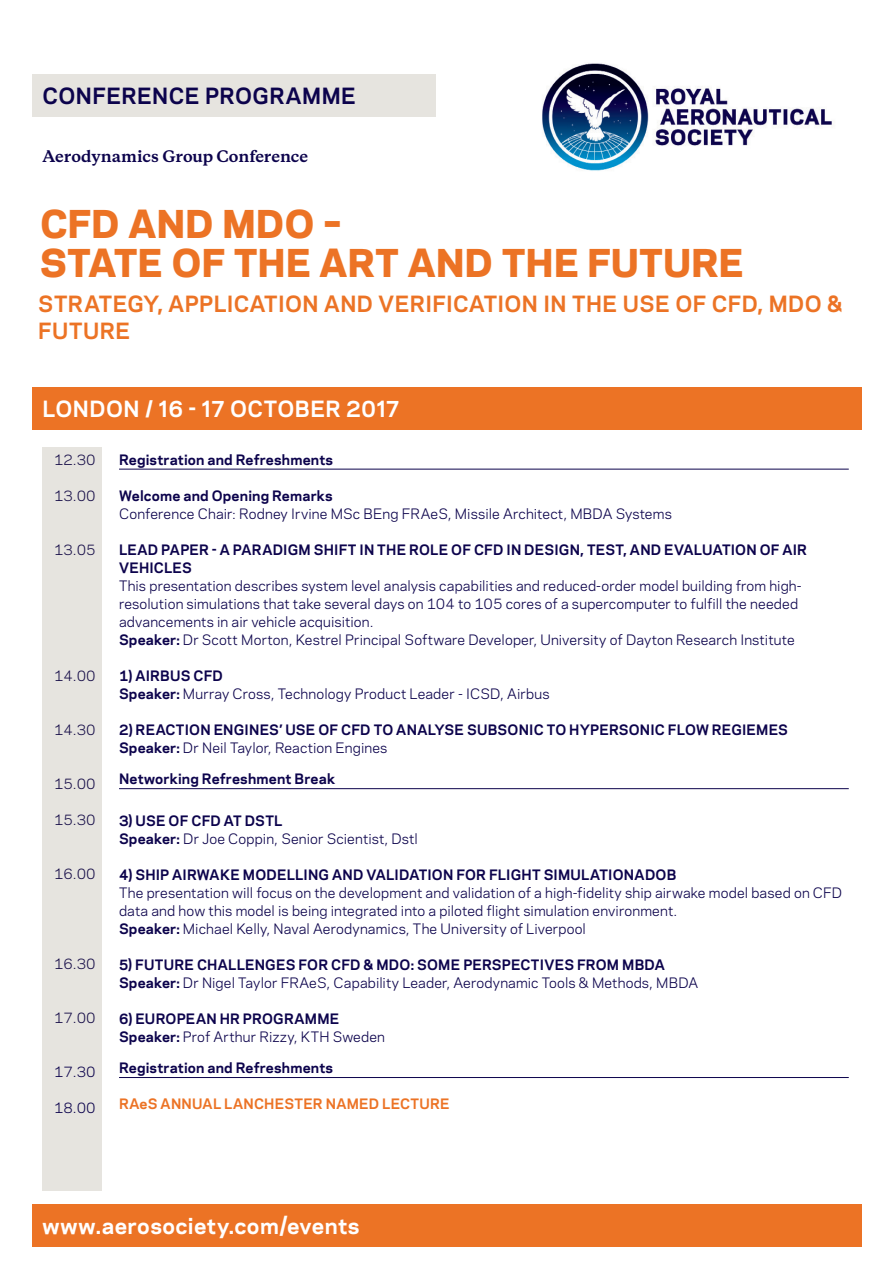
<style>
.page{position:relative;width:893px;height:1263px;background:#fff}
.page>*{position:absolute;margin:0;border:0;box-sizing:border-box;transform-origin:0 0}
._2__Conference_Title{font:800 36px "Galaxie Polaris";letter-spacing:.03em;color:#ec7325}
._3__Subtitle{font:700 21px/27px "Galaxie Polaris";letter-spacing:.02em;color:#ec7325}
._4__Location___Date{font:700 21px "Galaxie Polaris";letter-spacing:.02em;color:#fff}
._4__Location___Date-2{font:700 21px "Galaxie Polaris";letter-spacing:.02em;color:#0c034c}
._1__Conference_Organ{font:700 15px "Galaxie Copernicus";letter-spacing:-.005em;color:#0c034c}
.PROG_5__Session_Titl{font:13.5px/18px "Galaxie Polaris";letter-spacing:.01em;color:#0c034c}
.PROG_2__Breaks{font:700 13.5px/18px "Galaxie Polaris";letter-spacing:.015em;color:#0c034c}
.PROG_5__Session_Titl-2{font:700 13.5px/18px "Galaxie Polaris";letter-spacing:.01em;color:#0c034c}
.PROG_2__Breaks-2{font:13.5px/18px "Galaxie Polaris";letter-spacing:.01em;color:#0c034c}
._5__Speaker_Names{font:13.5px/18px "Galaxie Polaris";letter-spacing:.01em;color:#0c034c}
.PROG_1__Times{font:13.5px "Galaxie Polaris";color:#170e48}
.PROG_2__Breaks-3{font:700 13.5px "Galaxie Polaris";letter-spacing:.02em;color:#ec7325}
.PROG_1__Times-2{font:13.5px "Galaxie Polaris";color:#0c034c}
.s1{font-weight:700}
.s2{font-weight:400}
</style>
<div class="page">
<div style="left:32px;top:1204px;width:829px;height:43px;background:#ec7325"></div>
<div style="left:32px;top:74px;width:404px;height:43px;background:#e6e4df"></div>
<div style="left:32px;top:387px;width:829px;height:42px;background:#ec7325"></div>
<hr style="left:119px;top:469px;width:730px;height:1px;background:#0c034c">
<hr style="left:119px;top:788px;width:730px;height:1px;background:#0c034c">
<hr style="left:119px;top:1077px;width:730px;height:1px;background:#0c034c">
<div style="left:43px;top:447px;width:59px;height:744px;background:#e6e4df"></div>
<img style="left:542px;top:63px;width:290px;height:108px">
<p class="_4__Location___Date-2" style="left:43px;top:80px;width:315px">CONFERENCE PROGRAMME</p>
<p class="_1__Conference_Organ" style="left:43px;top:146px;width:267px">Aerodynamics Group Conference</p>
<p class="_2__Conference_Title" style="left:40px;top:194px;width:303px">CFD AND MDO –</p>
<p class="_2__Conference_Title" style="left:40px;top:233px;width:704px">STATE OF THE ART AND THE FUTURE</p>
<p class="_3__Subtitle" style="left:38px;top:289px;width:806px">STRATEGY, APPLICATION AND VERIFICATION IN THE USE OF CFD, MDO &amp;<br>FUTURE</p>
<p class="_4__Location___Date" style="left:43px;top:393px;width:358px">LONDON / 16 - 17 OCTOBER 2017</p>
<p class="PROG_2__Breaks" style="left:119px;top:450px;width:216px">Registration and Refreshments</p>
<p class="PROG_5__Session_Titl-2" style="left:119px;top:486px;width:215px">Welcome and Opening Remarks</p>
<p class="PROG_5__Session_Titl" style="left:119px;top:504px;width:554px">Conference Chair: Rodney Irvine MSc BEng FRAeS, Missile Architect, MBDA Systems</p>
<p class="PROG_5__Session_Titl" style="left:119px;top:540px;width:689px"><span class="s1">LEAD PAPER - A PARADIGM SHIFT IN THE ROLE OF CFD IN DESIGN, TEST, AND EVALUATION OF AIR VEHICLES<br></span>This presentation describes system level analysis capabilities and reduced-order model building from high&shy;resolution simulations that take several days on 104 to 105 cores of a supercomputer to fulfill the needed advancements in air vehicle acquisition.<br><span class="s1">Speaker:</span> Dr Scott Morton, Kestrel Principal Software Developer, University of Dayton Research Institute</p>
<p class="PROG_5__Session_Titl" style="left:119px;top:666px;width:432px"><span class="s1">1) AIRBUS CFD<br>Speaker:</span> Murray Cross, Technology Product Leader - ICSD, Airbus</p>
<p class="PROG_5__Session_Titl-2" style="left:119px;top:720px;width:670px">2) REACTION ENGINES’ USE OF CFD TO ANALYSE SUBSONIC TO HYPERSONIC FLOW REGIEMES<br>Speaker: <span class="s2">Dr Neil Taylor, Reaction Engines</span></p>
<p class="PROG_2__Breaks" style="left:119px;top:769px;width:218px">Networking Refreshment Break</p>
<p class="_5__Speaker_Names" style="left:119px;top:811px;width:300px"><span class="s1">3) USE OF CFD AT DSTL<br>Speaker:</span> Dr Joe Coppin, Senior Scientist, Dstl</p>
<p class="PROG_5__Session_Titl" style="left:119px;top:865px;width:725px"><span class="s1">4) SHIP AIRWAKE MODELLING AND VALIDATION FOR FLIGHT SIMULATIONADOB<br></span>The presentation will focus on the development and validation of a high-fidelity ship airwake model based on CFD data and how this model is being integrated into a piloted flight simulation environment.<br><span class="s1">Speaker:</span> Michael Kelly, Naval Aerodynamics, The University of Liverpool</p>
<p class="PROG_2__Breaks-2" style="left:119px;top:955px;width:581px"><span class="s1">5) FUTURE CHALLENGES FOR CFD &amp; MDO: SOME PERSPECTIVES FROM MBDA<br>Speaker:</span> Dr Nigel Taylor FRAeS, Capability Leader, Aerodynamic Tools &amp; Methods, MBDA</p>
<p class="PROG_2__Breaks" style="left:119px;top:1008px;width:267px">6) EUROPEAN HR PROGRAMME<br>Speaker: <span class="s2">Prof Arthur Rizzy, KTH Sweden</span></p>
<p class="PROG_2__Breaks" style="left:119px;top:1058px;width:216px">Registration and Refreshments</p>
<p class="PROG_2__Breaks-3" style="left:119px;top:1094px;width:332px">RAeS ANNUAL LANCHESTER NAMED LECTURE</p>
<p class="PROG_1__Times" style="left:54px;top:449px;width:43px">12.30</p>
<p class="PROG_1__Times" style="left:54px;top:485px;width:43px">13.00</p>
<p class="PROG_1__Times" style="left:54px;top:539px;width:43px">13.05</p>
<p class="PROG_1__Times" style="left:54px;top:665px;width:43px">14.00</p>
<p class="PROG_1__Times" style="left:54px;top:719px;width:43px">14.30</p>
<p class="PROG_1__Times" style="left:54px;top:773px;width:43px">15.00</p>
<p class="PROG_1__Times" style="left:54px;top:809px;width:43px">15.30</p>
<p class="PROG_1__Times" style="left:54px;top:863px;width:43px">16.00</p>
<p class="PROG_1__Times" style="left:54px;top:953px;width:43px">16.30</p>
<p class="PROG_1__Times" style="left:54px;top:1007px;width:43px">17.00</p>
<p class="PROG_1__Times-2" style="left:54px;top:1061px;width:43px">17.30</p>
<p class="PROG_1__Times-2" style="left:54px;top:1097px;width:43px">18.00</p>
<p class="_4__Location___Date" style="left:43px;top:1210px;width:319px">www.aerosociety.com/events</p>
</div>
